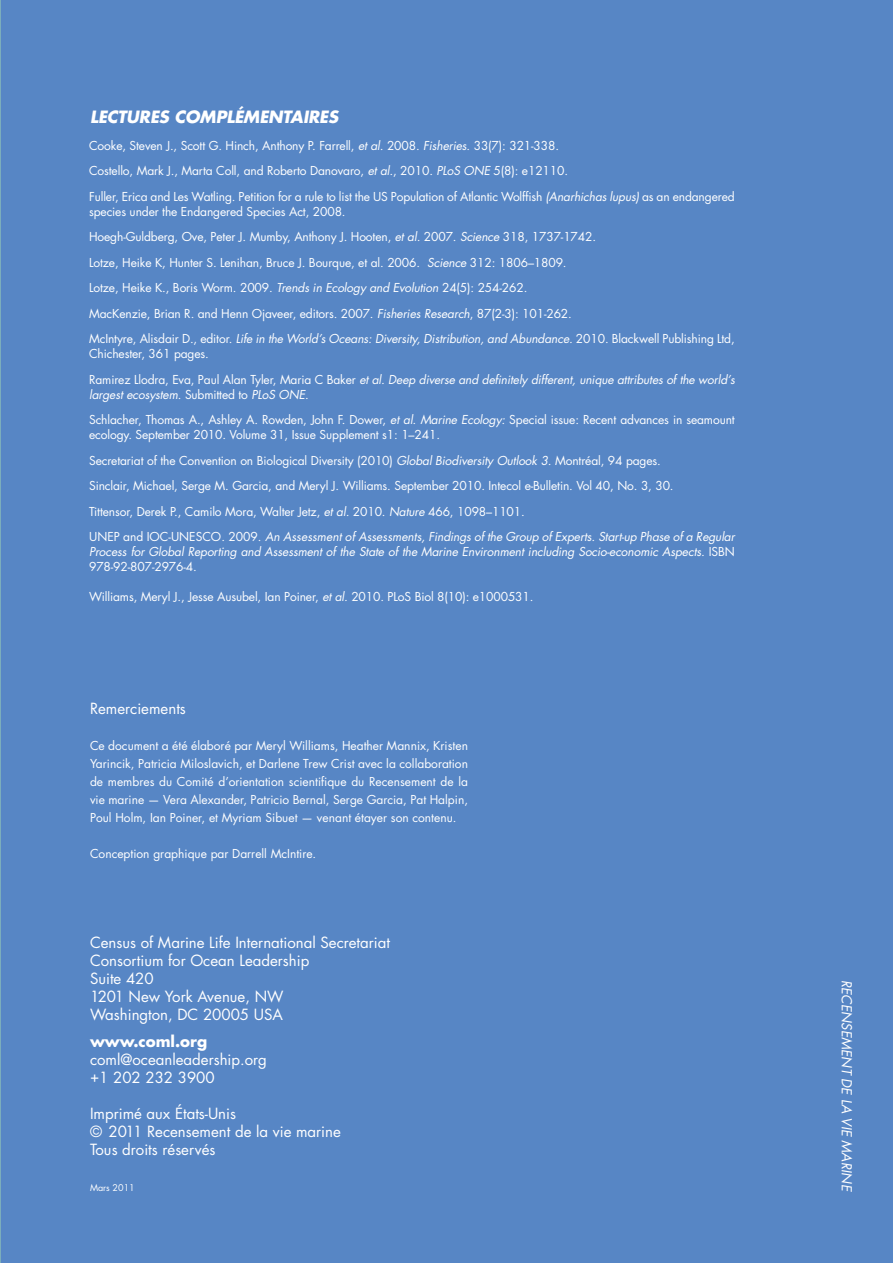
<style>
.page{position:relative;width:893px;height:1263px;background:#5786c5}
.page>*{position:absolute;margin:0;border:0;box-sizing:border-box;transform-origin:0 0}
.Endnote_text{font:italic 700 16.5px "Futura";letter-spacing:-.01em;color:#fff}
.t1{font:15px "Futura";color:#fff}
.t2{font:700 15px "Futura";color:#fff}
.t3{font:italic 13.5px "Futura";color:#fff}
.Endnote_text-2{font:12px/18px "Futura";letter-spacing:-.01em;color:#fff}
.Endnote_text-3{font:italic 12px/15px "Futura";letter-spacing:-.01em;color:#fff}
.t4{font:9px "Futura";color:#fff}
.s1{font-style:italic}
.s2{font-style:normal}
</style>
<div class="page">
<p class="Endnote_text" style="left:90px;top:105px;width:250px">LECTURES COMPLÉMENTAIRES</p>
<p class="Endnote_text-2" style="left:89px;top:136px;width:471px">Cooke, Steven J., Scott G. Hinch, Anthony P. Farrell, <span class="s1">et al.</span> 2008. <span class="s1">Fisheries</span>. 33(7): 321-338.</p>
<p class="Endnote_text-2" style="left:89px;top:162px;width:480px">Costello, Mark J., Marta Coll, and Roberto Danovaro, <span class="s1">et al.</span>, 2010. <span class="s1">PLoS ONE</span> 5(8): e12110.</p>
<p class="Endnote_text-2" style="left:89px;top:189px;width:647px;line-height:15px">Fuller, Erica and Les Watling. Petition for a rule to list the US Population of Atlantic Wolffish <span class="s1">(Anarhichas lupus)</span> as an endangered species under the Endangered Species Act, 2008.</p>
<p class="Endnote_text-2" style="left:89px;top:228px;width:508px">Hoegh-Guldberg, Ove, Peter J. Mumby, Anthony J. Hooten, <span class="s1">et al.</span> 2007. <span class="s1">Science</span> 318, 1737-1742.</p>
<p class="Endnote_text-2" style="left:89px;top:253px;width:479px">Lotze, Heike K, Hunter S. Lenihan, Bruce J. Bourque, et al. 2006. <span class="s1">Science</span> 312: 1806–1809.</p>
<p class="Endnote_text-2" style="left:89px;top:279px;width:440px">Lotze, Heike K., Boris Worm. 2009. <span class="s1">Trends in Ecology and Evolution</span> 24(5): 254-262.</p>
<p class="Endnote_text-2" style="left:89px;top:304px;width:484px">MacKenzie, Brian R. and Henn Ojaveer, editors. 2007. <span class="s1">Fisheries Research</span>, 87(2-3): 101-262.</p>
<p class="Endnote_text-2" style="left:89px;top:331px;width:647px;line-height:15px">McIntyre, Alisdair D., editor. <span class="s1">Life in the World’s Oceans: Diversity, Distribution, and Abundance.</span> 2010. Blackwell Publishing Ltd,<br>Chichester, 361 pages.</p>
<p class="Endnote_text-3" style="left:89px;top:372px;width:647px"><span class="s2">Ramirez Llodra, Eva, Paul Alan Tyler, Maria C Baker</span> et al. Deep diverse and definitely different, unique attributes of the world’s largest ecosystem<span class="s2">. Submitted to</span> PLoS ONE<span class="s2">.</span></p>
<p class="Endnote_text-2" style="left:89px;top:412px;width:647px;line-height:15px">Schlacher, Thomas A., Ashley A. Rowden, John F. Dower, <span class="s1">et al. Marine Ecology:</span> Special issue: Recent advances in seamount ecology. September 2010. Volume 31, Issue Supplement s1: 1–241.</p>
<p class="Endnote_text-2" style="left:89px;top:451px;width:573px">Secretariat of the Convention on Biological Diversity (2010) <span class="s1">Global Biodiversity Outlook 3.</span> Montréal, 94 pages.</p>
<p class="Endnote_text-2" style="left:89px;top:477px;width:586px">Sinclair, Michael, Serge M. Garcia, and Meryl J. Williams. September 2010. Intecol e-Bulletin. Vol 40, No. 3, 30.</p>
<p class="Endnote_text-2" style="left:89px;top:502px;width:437px">Tittensor, Derek P., Camilo Mora, Walter Jetz, <span class="s1">et al.</span> 2010. <span class="s1">Nature</span> 466, 1098–1101.</p>
<p class="Endnote_text-3" style="left:89px;top:529px;width:647px;text-align:justify"><span class="s2">UNEP and IOC-UNESCO. 2009.</span> An Assessment of Assessments, Findings of the Group of Experts. Start-up Phase of a Regular Process for Global Reporting and Assessment of the State of the Marine Environment including Socio-economic Aspects. <span class="s2">ISBN 978-92-807-2976-4.</span></p>
<p class="Endnote_text-2" style="left:89px;top:588px;width:446px">Williams, Meryl J., Jesse Ausubel, Ian Poiner, <span class="s1">et al.</span> 2010. PLoS Biol 8(10): e1000531.</p>
<p class="t1" style="left:90px;top:699px;width:97px">Remerciements</p>
<p class="Endnote_text-2" style="left:90px;top:737px;width:380px;text-align:justify">Ce document a été élaboré par Meryl Williams, Heather Mannix, Kristen Yarincik, Patricia Miloslavich, et Darlene Trew Crist avec la collaboration de membres du Comité d’orientation scientifique du Recensement de la vie marine — Vera Alexander, Patricio Bernal, Serge Garcia, Pat Halpin, Poul Holm, Ian Poiner, et Myriam Sibuet — venant étayer son contenu.</p>
<p class="Endnote_text-2" style="left:90px;top:845px;width:228px">Conception graphique par Darrell McIntire.</p>
<p class="t1" style="left:90px;top:933px;width:302px">Census of Marine Life International Secretariat</p>
<p class="t1" style="left:90px;top:951px;width:221px">Consortium for Ocean Leadership</p>
<p class="t1" style="left:90px;top:969px;width:65px">Suite 420</p>
<p class="t1" style="left:90px;top:987px;width:195px">1201 New York Avenue, NW</p>
<p class="t1" style="left:90px;top:1005px;width:194px">Washington, DC 20005 USA</p>
<p class="t2" style="left:90px;top:1031px;width:119px">www.coml.org</p>
<p class="t1" style="left:90px;top:1050px;width:179px">coml@oceanleadership.org</p>
<p class="t1" style="left:90px;top:1068px;width:126px">+1 202 232 3900</p>
<p class="t1" style="left:90px;top:1104px;width:148px">Imprimé aux États-Unis</p>
<p class="t1" style="left:90px;top:1122px;width:252px">© 2011 Recensement de la vie marine</p>
<p class="t1" style="left:90px;top:1140px;width:127px">Tous droits réservés</p>
<p class="t4" style="left:90px;top:1182px;width:46px">Mars 2011</p>
<p class="t3" style="left:855px;top:979px;width:213px;rotate:90deg">RECENSEMENT DE LA VIE MARINE</p>
</div>
